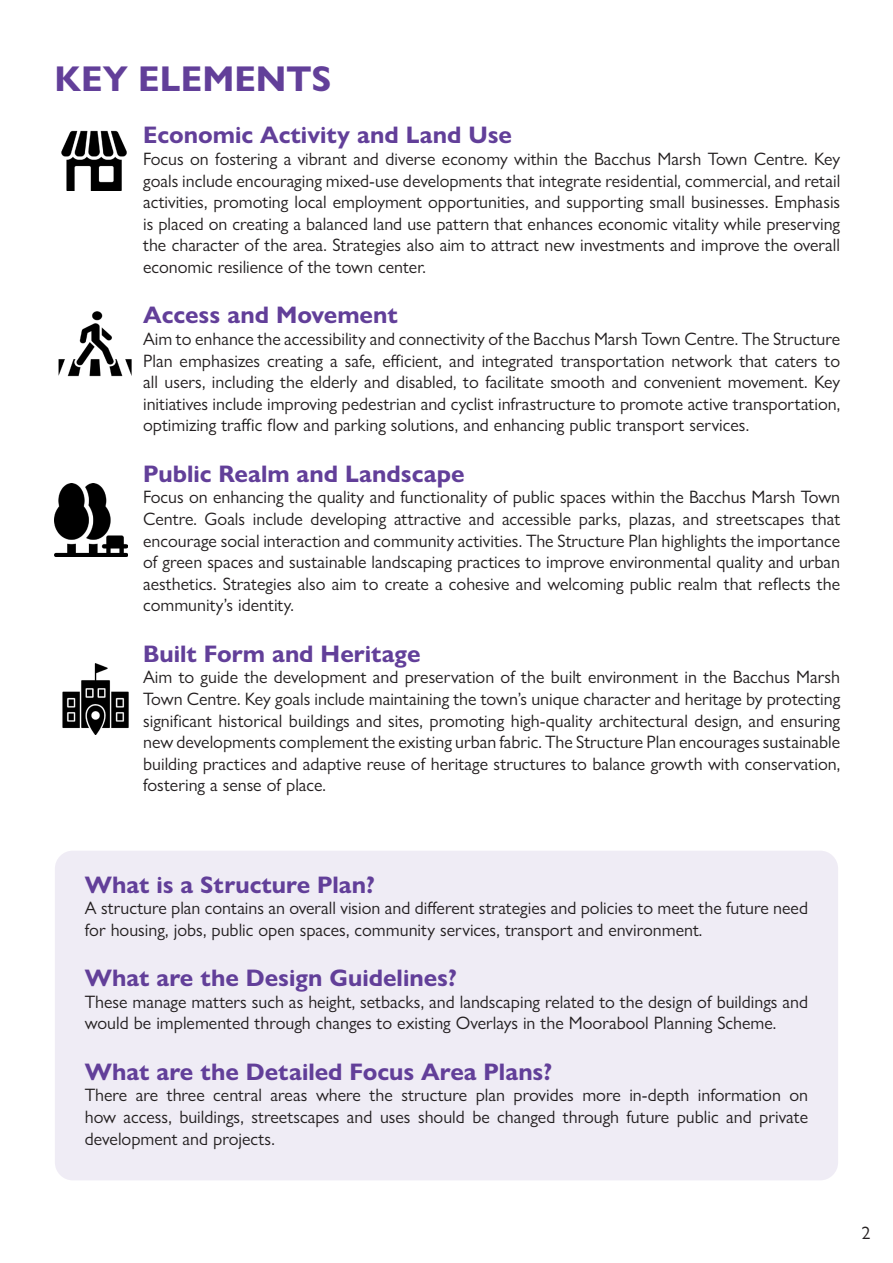
<style>
.page{position:relative;width:893px;height:1263px;background:#fff}
.page>*{position:absolute;margin:0;border:0;box-sizing:border-box;transform-origin:0 0}
.t1{font:700 36px "Gill Sans Nova";color:#623f99}
.t2{font:700 24px "Gill Sans Nova";color:#623f99}
.t3{font:18px/21.6px "Gill Sans Nova";color:#231f20;text-align:justify}
</style>
<div class="page">
<div style="left:55px;top:851px;width:783px;height:329px;background:#efecf5;border-radius:18px"></div>
<img style="left:61px;top:130px;width:66px;height:60px">
<img style="left:58px;top:311px;width:74px;height:66px">
<img style="left:55px;top:484px;width:73px;height:72px">
<img style="left:62px;top:664px;width:67px;height:70px">
<p class="t1" style="left:54px;top:56px;width:279px">KEY ELEMENTS</p>
<p class="t2" style="left:143px;top:120px;width:370px">Economic Activity and Land Use</p>
<p class="t3" style="left:143px;top:148px;width:699px">Focus on fostering a vibrant and diverse economy within the Bacchus Marsh Town Centre. Key goals include encouraging mixed-use developments that integrate residential, commercial, and retail activities, promoting local employment opportunities, and supporting small businesses. Emphasis is placed on creating a balanced land use pattern that enhances economic vitality while preserving the character of the area. Strategies also aim to attract new investments and improve the overall economic resilience of the town center.</p>
<p class="t2" style="left:143px;top:300px;width:256px">Access and Movement</p>
<p class="t3" style="left:143px;top:328px;width:699px">Aim to enhance the accessibility and connectivity of the Bacchus Marsh Town Centre. The Structure Plan emphasizes creating a safe, efficient, and integrated transportation network that caters to all users, including the elderly and disabled, to facilitate smooth and convenient movement. Key initiatives include improving pedestrian and cyclist infrastructure to promote active transportation, optimizing traffic flow and parking solutions, and enhancing public transport services.</p>
<p class="t2" style="left:143px;top:459px;width:323px">Public Realm and Landscape</p>
<p class="t3" style="left:143px;top:486px;width:699px">Focus on enhancing the quality and functionality of public spaces within the Bacchus Marsh Town Centre. Goals include developing attractive and accessible parks, plazas, and streetscapes that encourage social interaction and community activities. The Structure Plan highlights the importance of green spaces and sustainable landscaping practices to improve environmental quality and urban aesthetics. Strategies also aim to create a cohesive and welcoming public realm that reflects the community’s identity.</p>
<p class="t2" style="left:143px;top:639px;width:279px">Built Form and Heritage</p>
<p class="t3" style="left:143px;top:666px;width:699px">Aim to guide the development and preservation of the built environment in the Bacchus Marsh Town Centre. Key goals include maintaining the town’s unique character and heritage by protecting significant historical buildings and sites, promoting high-quality architectural design, and ensuring new developments complement the existing urban fabric. The Structure Plan encourages sustainable building practices and adaptive reuse of heritage structures to balance growth with conservation, fostering a sense of place.</p>
<p class="t2" style="left:85px;top:869px;width:292px">What is a Structure Plan?</p>
<p class="t3" style="left:85px;top:897px;width:725px">A structure plan contains an overall vision and different strategies and policies to meet the future need for housing, jobs, public open spaces, community services, transport and environment.</p>
<p class="t2" style="left:85px;top:963px;width:374px">What are the Design Guidelines?</p>
<p class="t3" style="left:85px;top:991px;width:725px">These manage matters such as height, setbacks, and landscaping related to the design of buildings and would be implemented through changes to existing Overlays in the Moorabool Planning Scheme.</p>
<p class="t2" style="left:85px;top:1057px;width:469px">What are the Detailed Focus Area Plans?</p>
<p class="t3" style="left:85px;top:1084px;width:725px">There are three central areas where the structure plan provides more in-depth information on how access, buildings, streetscapes and uses should be changed through future public and private development and projects.</p>
<p class="t3" style="left:862px;top:1222px;width:10px">2</p>
</div>
